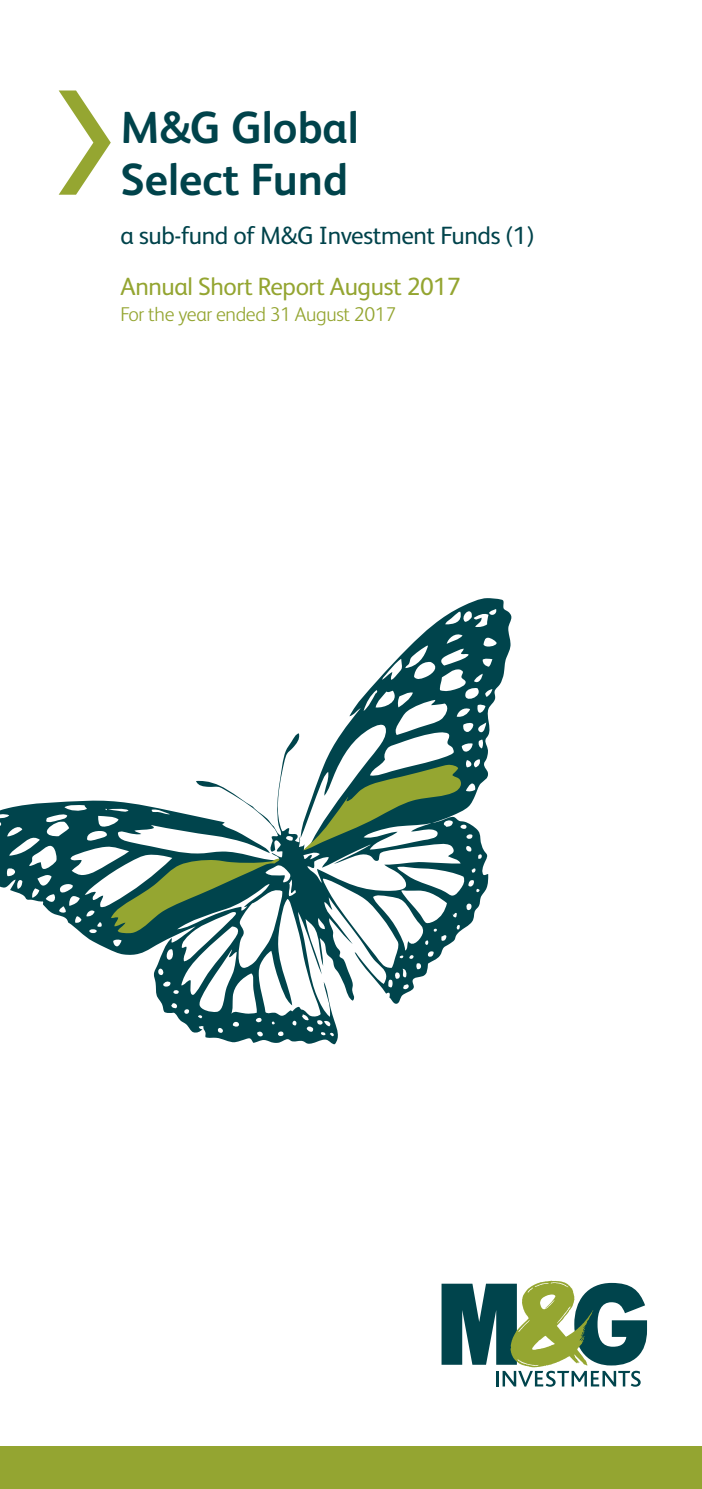
<style>
.page{position:relative;width:702px;height:1489px;background:#fff}
.page>*{position:absolute;margin:0;border:0;box-sizing:border-box;transform-origin:0 0}
.t1{font:700 45px/52px "FS Albert";color:#00434b}
.t2{font:25px "FS Albert";letter-spacing:-.015em;color:#00434b}
.t3{font:25px "FS Albert";letter-spacing:-.015em;color:#94a531}
.t4{font:300 20px "FS Albert";letter-spacing:-.015em;color:#94a531}
</style>
<div class="page">
<svg style="left:441px;top:1280px;width:206px;height:106px"></svg>
<div style="left:0;top:1446px;width:702px;height:42px;background:#94a531"></div>
<svg style="left:59px;top:90px;width:52px;height:105px"></svg>
<svg style="left:0;top:598px;width:511px;height:446px"></svg>
<svg style="left:111px;top:764px;width:352px;height:169px"></svg>
<h1 class="t1" style="left:120px;top:106px;width:240px">M&amp;G Global<br>Select Fund</h1>
<p class="t2" style="left:120px;top:226px;width:415px">a sub-fund of M&amp;G Investment Funds (1)</p>
<p class="t3" style="left:120px;top:278px;width:342px">Annual Short Report August 2017</p>
<p class="t4" style="left:120px;top:307px;width:277px">For the year ended 31 August 2017</p>
</div>
